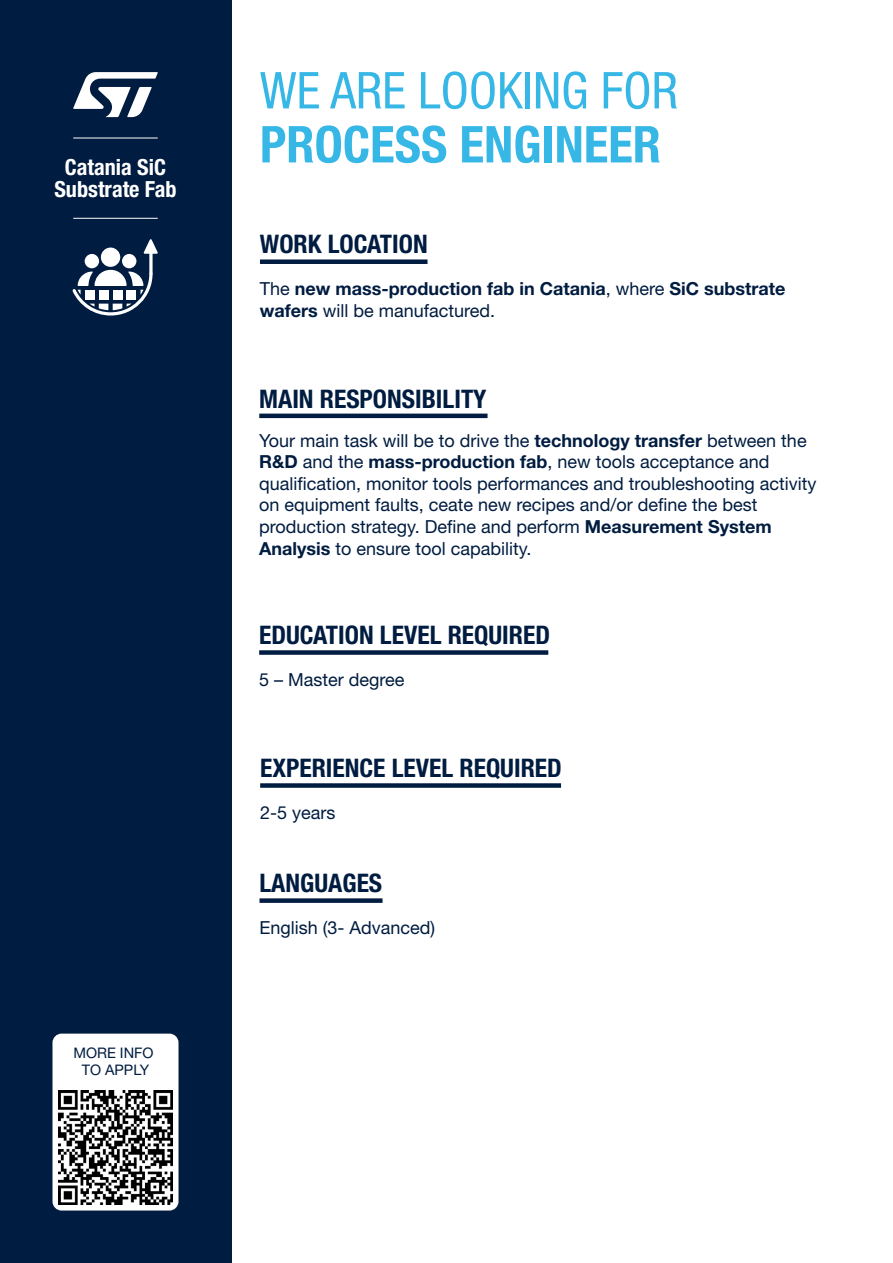
<style>
.page{position:relative;width:893px;height:1263px;background:#fff}
.page>*{position:absolute;margin:0;border:0;box-sizing:border-box;transform-origin:0 0}
.t1{font:condensed 50.85px "Helvetica Neue LT Std";color:#36b7e6}
.t2{font:700 condensed 50.85px "Helvetica Neue LT Std";color:#36b7e6}
.t3{font:700 condensed 25.65px "Helvetica Neue LT Std";color:#001c40}
.t4{font:700 condensed 22.2px/21.9px "Helvetica Neue LT Std";color:#fff;text-align:center}
.t5{font:18px/21.6px "Helvetica Neue LT Std";color:#001c40}
.t6{font:700 18px/21.6px "Helvetica Neue LT Std";color:#001c40}
.t7{font:14.55px/17.4px "Helvetica Neue LT Std";color:#001c40;text-align:center}
.s1{font-weight:400}
.s2{font-weight:700}
</style>
<div class="page">
<div style="left:259px;top:650px;width:289px;height:5px;background:#001c40"></div>
<div style="left:260px;top:783px;width:301px;height:5px;background:#001c40"></div>
<div style="left:259px;top:898px;width:124px;height:5px;background:#001c40"></div>
<div style="left:0;top:0;width:231px;height:1263px;background:#001c40"></div>
<div style="left:52px;top:1034px;width:127px;height:176px;background:#fff;border-radius:9px"></div>
<img style="left:59px;top:1091px;width:113px;height:113px">
<div style="left:101px;top:248px;width:19px;height:19px;background:#fff;border-radius:50%"></div>
<div style="left:85px;top:254px;width:14px;height:14px;background:#fff;border-radius:50%"></div>
<div style="left:122px;top:254px;width:14px;height:14px;background:#fff;border-radius:50%"></div>
<svg style="left:72px;top:268px;width:81px;height:48px"></svg>
<svg style="left:149px;top:254px;width:4px;height:20px"></svg>
<svg style="left:143px;top:239px;width:15px;height:15px"></svg>
<svg style="left:73px;top:72px;width:85px;height:45px"></svg>
<hr style="left:73px;top:138px;width:85px;height:1px;background:#fff">
<hr style="left:73px;top:218px;width:85px;height:1px;background:#fff">
<div style="left:260px;top:259px;width:168px;height:5px;background:#001c40"></div>
<hr style="left:259px;top:414px;width:229px;height:4px;background:#001c40">
<p class="t4" style="left:54px;top:156px;width:124px">Catania SiC<br>Substrate Fab</p>
<p class="t7" style="left:73px;top:1044px;width:82px">MORE INFO<br>TO APPLY</p>
<h1 class="t1" style="left:260px;top:60px;width:420px">WE ARE LOOKING FOR</h1>
<h1 class="t2" style="left:260px;top:114px;width:403px">PROCESS ENGINEER</h1>
<h2 class="t3" style="left:260px;top:229px;width:169px">WORK LOCATION</h2>
<p class="t6" style="left:260px;top:277px;width:527px"><span class="s1">The</span> new mass-production fab in Catania<span class="s1">, where</span> SiC substrate wafers <span class="s1">will be manufactured.</span></p>
<h2 class="t3" style="left:259px;top:383px;width:229px">MAIN RESPONSIBILITY</h2>
<p class="t5" style="left:259px;top:429px;width:559px">Your main task will be to drive the <span class="s2">technology transfer</span> between the <span class="s2">R&amp;D</span> and the <span class="s2">mass-production fab</span>, new tools acceptance and qualification, monitor tools performances and troubleshooting activity on equipment faults, ceate new recipes and/or define the best production strategy. Define and perform <span class="s2">Measurement System Analysis</span> to ensure tool capability.</p>
<h2 class="t3" style="left:259px;top:620px;width:292px">EDUCATION LEVEL REQUIRED</h2>
<p class="t5" style="left:259px;top:668px;width:147px">5 – Master degree</p>
<h2 class="t3" style="left:260px;top:753px;width:303px">EXPERIENCE LEVEL REQUIRED</h2>
<p class="t5" style="left:260px;top:801px;width:77px">2-5 years</p>
<h2 class="t3" style="left:259px;top:868px;width:124px">LANGUAGES</h2>
<p class="t5" style="left:259px;top:916px;width:177px">English (3- Advanced)</p>
</div>
